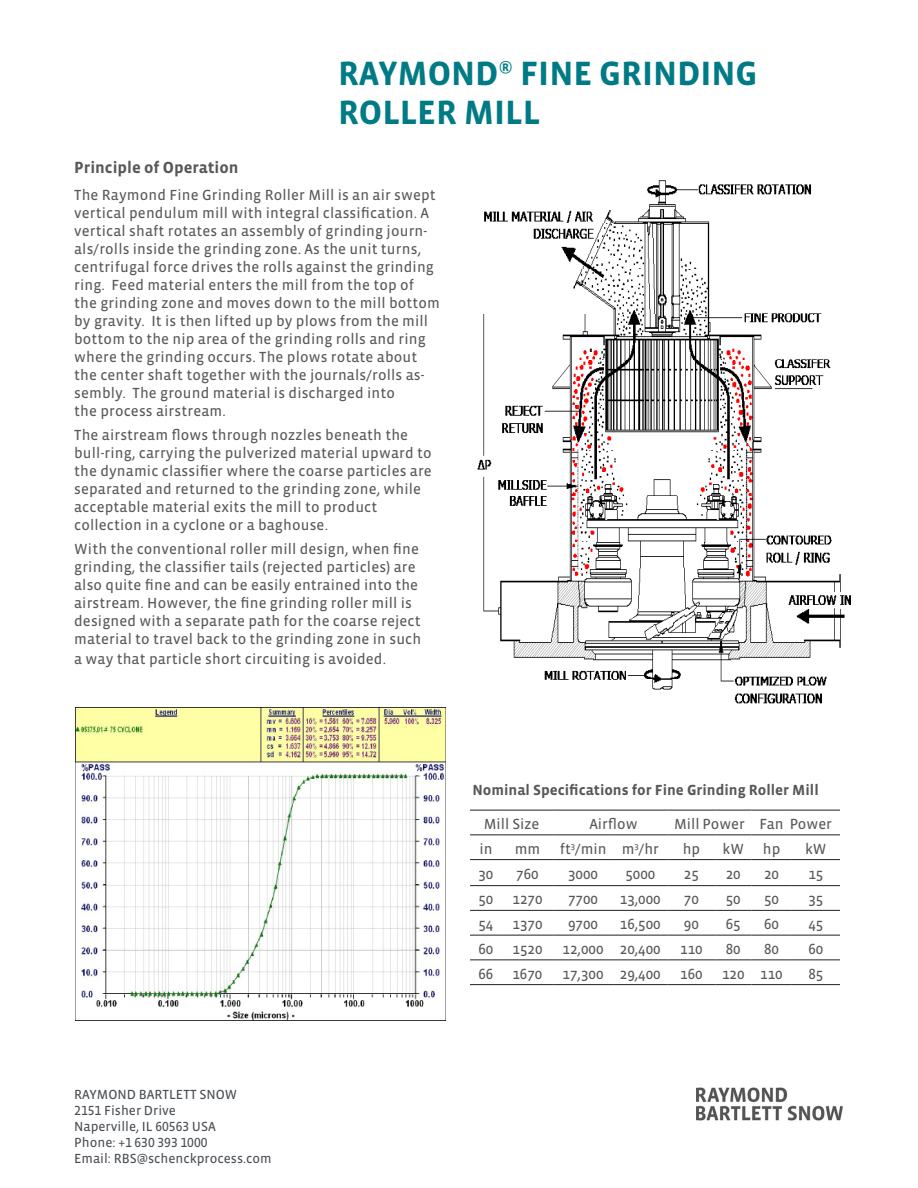
<style>
.page{position:relative;width:918px;height:1188px;background:#fff}
.page>*{position:absolute;margin:0;border:0;box-sizing:border-box;transform-origin:0 0}
.t1{font:700 34.5px/39px "Vista Sans OTCE";color:#007b85}
.t2{font:700 16.5px "Vista Sans OTCE";color:#57585a}
.t3{font:15px/18px "Vista Sans OTCE";letter-spacing:.01em;color:#57585a}
.t4{font:700 15px "Vista Sans OTCE";color:#57585a}
.t5{font:13.5px/16.2px "Vista Sans OTCE";color:#4a4f55}
</style>
<div class="page">
<hr style="left:470px;top:810px;width:32px;height:1px;background:#231f20">
<hr style="left:502px;top:810px;width:51px;height:1px;background:#231f20">
<hr style="left:553px;top:810px;width:60px;height:1px;background:#231f20">
<hr style="left:613px;top:810px;width:55px;height:1px;background:#231f20">
<hr style="left:668px;top:810px;width:47px;height:1px;background:#231f20">
<hr style="left:715px;top:810px;width:36px;height:1px;background:#231f20">
<hr style="left:751px;top:810px;width:41px;height:1px;background:#231f20">
<hr style="left:792px;top:810px;width:48px;height:1px;background:#231f20">
<hr style="left:470px;top:834px;width:32px;height:1px;background:#231f20">
<hr style="left:502px;top:834px;width:51px;height:1px;background:#231f20">
<hr style="left:553px;top:834px;width:60px;height:1px;background:#231f20">
<hr style="left:613px;top:834px;width:55px;height:1px;background:#231f20">
<hr style="left:668px;top:834px;width:47px;height:1px;background:#231f20">
<hr style="left:715px;top:834px;width:36px;height:1px;background:#231f20">
<hr style="left:751px;top:834px;width:41px;height:1px;background:#231f20">
<hr style="left:792px;top:834px;width:48px;height:1px;background:#231f20">
<hr style="left:470px;top:859px;width:32px;height:1px;background:#231f20">
<hr style="left:502px;top:859px;width:51px;height:1px;background:#231f20">
<hr style="left:553px;top:859px;width:60px;height:1px;background:#231f20">
<hr style="left:613px;top:859px;width:55px;height:1px;background:#231f20">
<hr style="left:668px;top:859px;width:47px;height:1px;background:#231f20">
<hr style="left:715px;top:859px;width:36px;height:1px;background:#231f20">
<hr style="left:751px;top:859px;width:41px;height:1px;background:#231f20">
<hr style="left:792px;top:859px;width:48px;height:1px;background:#231f20">
<hr style="left:470px;top:885px;width:32px;height:1px;background:#231f20">
<hr style="left:502px;top:885px;width:51px;height:1px;background:#231f20">
<hr style="left:553px;top:885px;width:60px;height:1px;background:#231f20">
<hr style="left:613px;top:885px;width:55px;height:1px;background:#231f20">
<hr style="left:668px;top:885px;width:47px;height:1px;background:#231f20">
<hr style="left:715px;top:885px;width:36px;height:1px;background:#231f20">
<hr style="left:751px;top:885px;width:41px;height:1px;background:#231f20">
<hr style="left:792px;top:885px;width:48px;height:1px;background:#231f20">
<hr style="left:470px;top:910px;width:32px;height:1px;background:#231f20">
<hr style="left:502px;top:910px;width:51px;height:1px;background:#231f20">
<hr style="left:553px;top:910px;width:60px;height:1px;background:#231f20">
<hr style="left:613px;top:910px;width:55px;height:1px;background:#231f20">
<hr style="left:668px;top:910px;width:47px;height:1px;background:#231f20">
<hr style="left:715px;top:910px;width:36px;height:1px;background:#231f20">
<hr style="left:751px;top:910px;width:41px;height:1px;background:#231f20">
<hr style="left:792px;top:910px;width:48px;height:1px;background:#231f20">
<hr style="left:470px;top:935px;width:32px;height:1px;background:#231f20">
<hr style="left:502px;top:935px;width:51px;height:1px;background:#231f20">
<hr style="left:553px;top:935px;width:60px;height:1px;background:#231f20">
<hr style="left:613px;top:935px;width:55px;height:1px;background:#231f20">
<hr style="left:668px;top:935px;width:47px;height:1px;background:#231f20">
<hr style="left:715px;top:935px;width:36px;height:1px;background:#231f20">
<hr style="left:751px;top:935px;width:41px;height:1px;background:#231f20">
<hr style="left:792px;top:935px;width:48px;height:1px;background:#231f20">
<hr style="left:470px;top:959px;width:32px;height:1px;background:#231f20">
<hr style="left:502px;top:959px;width:51px;height:1px;background:#231f20">
<hr style="left:553px;top:959px;width:60px;height:1px;background:#231f20">
<hr style="left:613px;top:959px;width:55px;height:1px;background:#231f20">
<hr style="left:668px;top:959px;width:47px;height:1px;background:#231f20">
<hr style="left:715px;top:959px;width:36px;height:1px;background:#231f20">
<hr style="left:751px;top:959px;width:41px;height:1px;background:#231f20">
<hr style="left:792px;top:959px;width:48px;height:1px;background:#231f20">
<hr style="left:470px;top:984px;width:32px;height:1px;background:#231f20">
<hr style="left:502px;top:984px;width:51px;height:1px;background:#231f20">
<hr style="left:553px;top:984px;width:60px;height:1px;background:#231f20">
<hr style="left:613px;top:984px;width:55px;height:1px;background:#231f20">
<hr style="left:668px;top:984px;width:47px;height:1px;background:#231f20">
<hr style="left:715px;top:984px;width:36px;height:1px;background:#231f20">
<hr style="left:751px;top:984px;width:41px;height:1px;background:#231f20">
<hr style="left:792px;top:984px;width:48px;height:1px;background:#231f20">
<img style="left:76px;top:707px;width:369px;height:314px">
<img style="left:477px;top:180px;width:373px;height:524px">
<img style="left:696px;top:1087px;width:147px;height:34px">
<p class="t2" style="left:74px;top:159px;width:166px">Principle of Operation</p>
<h1 class="t1" style="left:338px;top:55px;width:395px">Raymond<sup>®</sup> fine grinding roller mill</h1>
<p class="t3" style="left:74px;top:186px;width:367px">The Raymond Fine Grinding Roller Mill is an air swept vertical pendulum mill with integral classification. A vertical shaft rotates an assembly of grinding journ&shy;als/rolls inside the grinding zone. As the unit turns, centrifugal force drives the rolls against the grinding ring. Feed material enters the mill from the top of the grinding zone and moves down to the mill bottom by gravity. It is then lifted up by plows from the mill bottom to the nip area of the grinding rolls and ring where the grinding occurs. The plows rotate about the center shaft together with the journals/rolls as&shy;sembly. The ground material is discharged into<br>the process airstream.</p>
<p class="t3" style="left:74px;top:426px;width:359px">The airstream flows through nozzles beneath the bull-ring, carrying the pulverized material upward to the dynamic classifier where the coarse particles are separated and returned to the grinding zone, while acceptable material exits the mill to product collection in a cyclone or a baghouse.</p>
<p class="t3" style="left:74px;top:541px;width:349px">With the conventional roller mill design, when fine grinding, the classifier tails (rejected particles) are also quite fine and can be easily entrained into the airstream. However, the fine grinding roller mill is designed with a separate path for the coarse reject material to travel back to the grinding zone in such</p>
<p class="t3" style="left:74px;top:650px;width:313px">a way that particle short circuiting is avoided.</p>
<p class="t5" style="left:74px;top:1086px;width:199px">RAYMOND BARTLETT SNOW<br>2151 Fisher Drive<br>Naperville, IL 60563 USA<br>Phone: +1 630 393 1000<br>Email: RBS@schenckprocess.com</p>
<p class="t4" style="left:473px;top:782px;width:348px">Nominal Specifications for Fine Grinding Roller Mill</p>
<p class="t3" style="left:484px;top:815px;width:57px">Mill Size</p>
<p class="t3" style="left:589px;top:815px;width:50px">Airflow</p>
<p class="t3" style="left:674px;top:815px;width:159px">Mill Power Fan Power</p>
<p class="t3" style="left:479px;top:840px;width:15px">in</p>
<p class="t3" style="left:515px;top:840px;width:27px">mm</p>
<p class="t3" style="left:560px;top:840px;width:101px">ft<sup>3</sup>/min m<sup>3</sup>/hr</p>
<p class="t3" style="left:683px;top:840px;width:19px">hp</p>
<p class="t3" style="left:723px;top:840px;width:23px">kW</p>
<p class="t3" style="left:763px;top:840px;width:19px">hp</p>
<p class="t3" style="left:805px;top:840px;width:23px">kW</p>
<p class="t3" style="left:478px;top:865px;width:16px">30</p>
<p class="t3" style="left:516px;top:865px;width:24px">760</p>
<p class="t3" style="left:568px;top:865px;width:31px">3000</p>
<p class="t3" style="left:625px;top:865px;width:31px">5000</p>
<p class="t3" style="left:684px;top:865px;width:16px">25</p>
<p class="t3" style="left:726px;top:865px;width:16px">20</p>
<p class="t3" style="left:764px;top:865px;width:16px">20</p>
<p class="t3" style="left:808px;top:865px;width:16px">15</p>
<p class="t3" style="left:478px;top:891px;width:16px">50</p>
<p class="t3" style="left:513px;top:891px;width:31px">1270</p>
<p class="t3" style="left:568px;top:891px;width:31px">7700</p>
<p class="t3" style="left:620px;top:891px;width:42px">13,000</p>
<p class="t3" style="left:684px;top:891px;width:16px">70</p>
<p class="t3" style="left:726px;top:891px;width:16px">50</p>
<p class="t3" style="left:764px;top:891px;width:16px">50</p>
<p class="t3" style="left:808px;top:891px;width:16px">35</p>
<p class="t3" style="left:478px;top:915px;width:16px">54</p>
<p class="t3" style="left:513px;top:915px;width:31px">1370</p>
<p class="t3" style="left:568px;top:915px;width:31px">9700</p>
<p class="t3" style="left:620px;top:915px;width:42px">16,500</p>
<p class="t3" style="left:684px;top:915px;width:16px">90</p>
<p class="t3" style="left:726px;top:915px;width:16px">65</p>
<p class="t3" style="left:764px;top:915px;width:16px">60</p>
<p class="t3" style="left:808px;top:915px;width:16px">45</p>
<p class="t3" style="left:478px;top:940px;width:16px">60</p>
<p class="t3" style="left:513px;top:940px;width:31px">1520</p>
<p class="t3" style="left:563px;top:940px;width:100px">12,000 20,400</p>
<p class="t3" style="left:680px;top:940px;width:24px">110</p>
<p class="t3" style="left:726px;top:940px;width:16px">80</p>
<p class="t3" style="left:764px;top:940px;width:16px">80</p>
<p class="t3" style="left:808px;top:940px;width:16px">60</p>
<p class="t3" style="left:478px;top:965px;width:16px">66</p>
<p class="t3" style="left:512px;top:965px;width:31px">1670</p>
<p class="t3" style="left:563px;top:965px;width:100px">17,300 29,400</p>
<p class="t3" style="left:680px;top:965px;width:24px">160</p>
<p class="t3" style="left:722px;top:965px;width:62px">120 110</p>
<p class="t3" style="left:808px;top:965px;width:16px">85</p>
</div>
